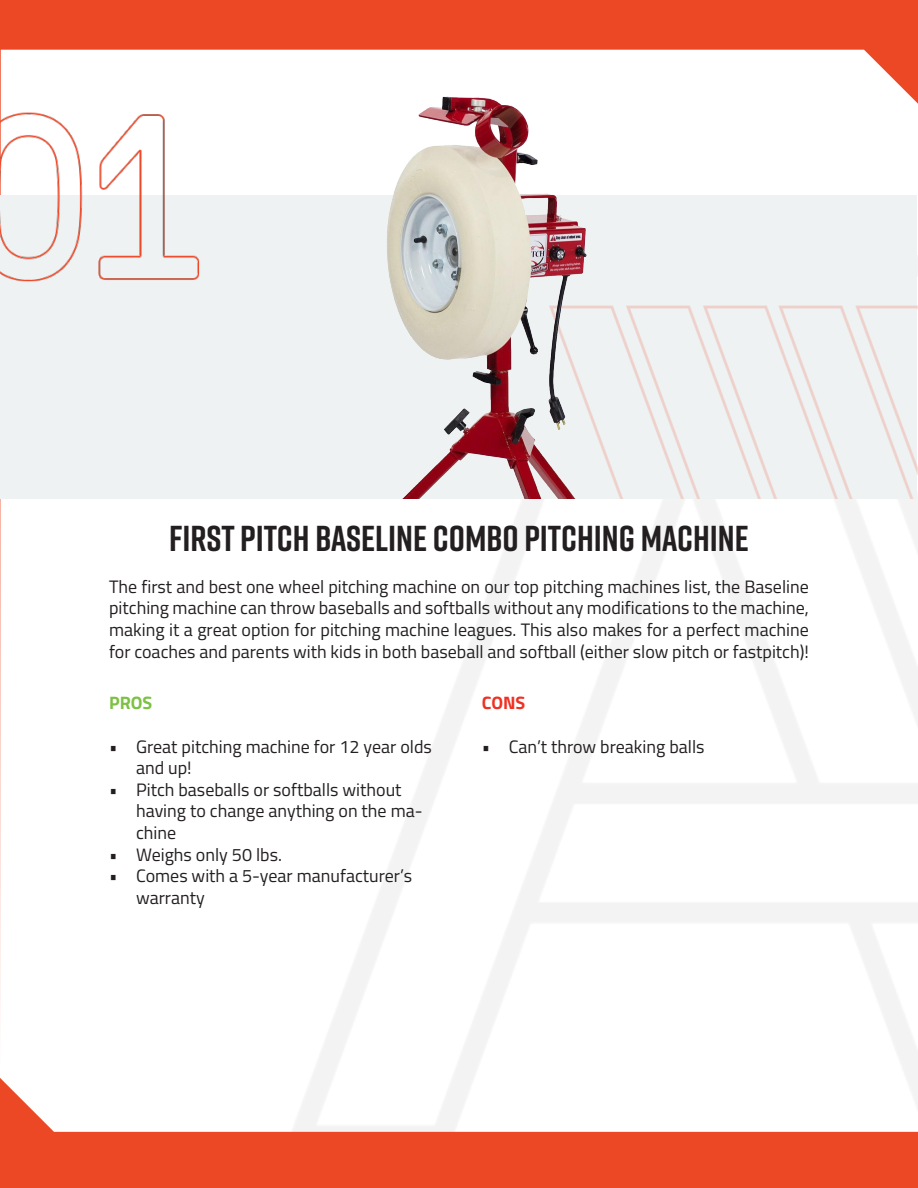
<style>
.page{position:relative;width:918px;height:1188px;background:#fff}
.page>*{position:absolute;margin:0;border:0;box-sizing:border-box;transform-origin:0 0}
.t1{font:700 36px "Rift";color:#231f20}
.t2{font:18px/21.6px "Titillium Web";color:#231f20}
.t3{font:700 18px "Titillium Web";color:#ef3122}
.t4{font:700 18px "Titillium Web";color:#7bc142}
</style>
<div class="page">
<div style="left:1px;top:1px;width:917px;height:1187px;background:#ed4825"></div>
<div style="left:0;top:50px;width:918px;height:1082px;background:#fff"></div>
<img style="left:276px;top:255px;width:642px;height:877px">
<div style="left:1px;top:196px;width:916px;height:303px;background:#eff2f3"></div>
<img style="left:0;top:106px;width:206px;height:178px">
<img style="left:668px;top:305px;width:250px;height:194px">
<img style="left:276px;top:94px;width:392px;height:405px">
<p class="t1" style="left:169px;top:512px;width:581px">FIRST PITCH BASELINE COMBO PITCHING MACHINE</p>
<p class="t2" style="left:109px;top:575px;width:701px;text-align:justify">The first and best one wheel pitching machine on our top pitching machines list, the Baseline pitching machine can throw baseballs and softballs without any modifications to the machine, making it a great option for pitching machine leagues. This also makes for a perfect machine for coaches and parents with kids in both baseball and softball (either slow pitch or fastpitch)!</p>
<p class="t4" style="left:109px;top:689px;width:45px">PROS</p>
<p class="t2" style="left:136px;top:735px;width:297px;text-indent:-27px">• Great pitching machine for 12 year olds and up!</p>
<p class="t2" style="left:136px;top:778px;width:288px;text-indent:-27px">• Pitch baseballs or softballs without having to change anything on the ma&shy;chine</p>
<p class="t2" style="left:109px;top:843px;width:174px">• Weighs only 50 lbs.</p>
<p class="t2" style="left:136px;top:864px;width:278px;text-indent:-27px">• Comes with a 5-year manufacturer’s warranty</p>
<p class="t3" style="left:482px;top:689px;width:45px">CONS</p>
<p class="t2" style="left:482px;top:735px;width:224px">• Can’t throw breaking balls</p>
</div>
